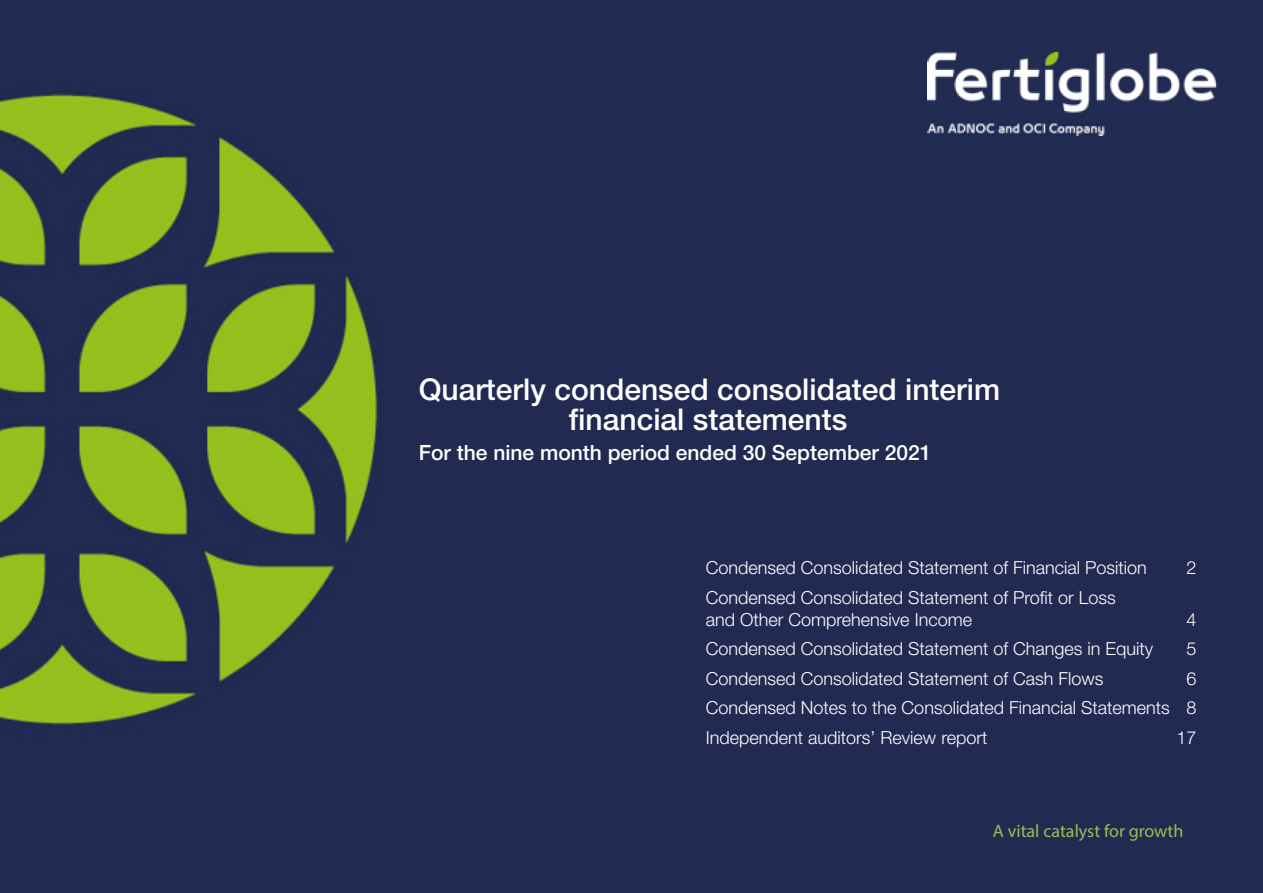
<style>
.page{position:relative;width:1263px;height:893px;background:#fff}
.page>*{position:absolute;margin:0;border:0;box-sizing:border-box;transform-origin:0 0}
.t1{font:500 30px "Helvetica Neue LT Std";color:#fff}
.t2{font:500 21px "Helvetica Neue LT Std";color:#fff}
.t3{font:300 18px/22.5px "Helvetica Neue LT Std";color:#fff}
.t4{font:18px "Myriad Pro";color:#94c053}
</style>
<div class="page">
<img style="left:0;top:0;width:1263px;height:893px">
<img style="left:919px;top:43px;width:301px;height:100px">
<p class="t1" style="left:419px;top:371px;width:583px">Quarterly condensed consolidated interim</p>
<p class="t1" style="left:569px;top:401px;width:280px">financial statements</p>
<p class="t2" style="left:419px;top:440px;width:514px">For the nine month period ended 30 September 2021</p>
<p class="t3" style="left:706px;top:556px;width:442px">Condensed Consolidated Statement of Financial Position</p>
<p class="t3" style="left:1186px;top:556px;width:12px">2</p>
<p class="t3" style="left:706px;top:585px;width:411px">Condensed Consolidated Statement of Profit or Loss and Other Comprehensive Income</p>
<p class="t3" style="left:1186px;top:608px;width:12px">4</p>
<p class="t3" style="left:706px;top:637px;width:449px">Condensed Consolidated Statement of Changes in Equity</p>
<p class="t3" style="left:1186px;top:637px;width:12px">5</p>
<p class="t3" style="left:706px;top:667px;width:399px">Condensed Consolidated Statement of Cash Flows</p>
<p class="t3" style="left:1186px;top:667px;width:12px">6</p>
<p class="t3" style="left:706px;top:696px;width:492px">Condensed Notes to the Consolidated Financial Statements 8</p>
<p class="t3" style="left:706px;top:726px;width:283px">Independent auditors’ Review report</p>
<p class="t3" style="left:1176px;top:726px;width:22px">17</p>
<p class="t4" style="left:993px;top:820px;width:192px">A vital catalyst for growth</p>
</div>
